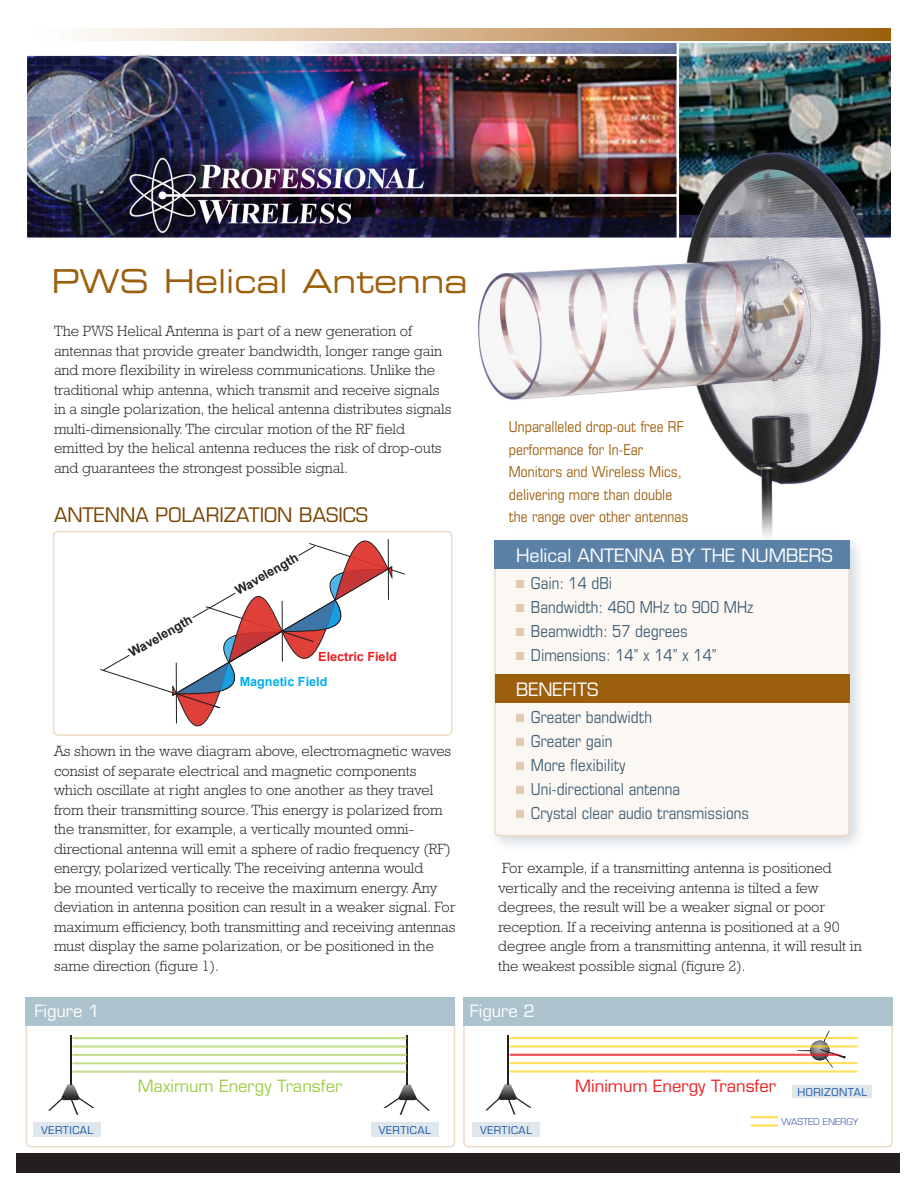
<style>
.page{position:relative;width:918px;height:1188px;background:#fff}
.page>*{position:absolute;margin:0;border:0;box-sizing:border-box;transform-origin:0 0}
.t1{font:33px "Eurostile Extended Two";color:#9c5f0d;scale:.91 1}
.t2{font:19.5px "Eurostile";color:#794400}
.t3{font:18px "Eurostile";color:#fff}
.t4{font:condensed 16.5px "Eurostile";color:#435f75}
.t5{font:16.5px "Eurostile";color:#9fcd47}
.t6{font:16.5px "Eurostile";color:#ee1d23}
.t7{font:16.5px "Eurostile";color:#fff}
.t8{font:300 15px/19.5px "Rockwell";color:#231f20}
.t9{font:condensed 15px/22.5px "Eurostile";color:#9c5f0d}
.t10{font:700 12.6px "Arial";color:#231f20}
.t11{font:700 12.6px "Arial";color:#ee1d23}
.t12{font:700 12.6px "Arial";color:#00aeef}
.t13{font:10.5px "Eurostile";letter-spacing:.05em;color:#1a57a7}
.t14{font:9px "Eurostile";color:#5b74b9}
</style>
<div class="page">
<img style="left:27px;top:44px;width:864px;height:515px">
<div style="left:26px;top:999px;width:429px;height:149px;border:2px solid #eddcc8;border-radius:4px"></div>
<div style="left:26px;top:997px;width:429px;height:29px;background:#acc3ce"></div>
<div style="left:463px;top:999px;width:430px;height:149px;border:2px solid #eddcc8;border-radius:4px"></div>
<div style="left:485px;top:532px;width:381px;height:322px;background:#435f75;opacity:.25"></div>
<div style="left:495px;top:542px;width:354px;height:294px;background:#fbf8f4;border-radius:4px"></div>
<div style="left:494px;top:541px;width:356px;height:295px;border:2px solid #eddcc8;border-radius:4px"></div>
<div style="left:494px;top:541px;width:356px;height:28px;background:#5c81a7"></div>
<div style="left:495px;top:674px;width:355px;height:29px;background:#9c5f0d"></div>
<div style="left:516px;top:580px;width:7px;height:8px;background:#e3cbb0"></div>
<div style="left:516px;top:604px;width:7px;height:8px;background:#e3cbb0"></div>
<div style="left:516px;top:628px;width:7px;height:8px;background:#e3cbb0"></div>
<div style="left:516px;top:652px;width:7px;height:8px;background:#e3cbb0"></div>
<div style="left:516px;top:714px;width:7px;height:7px;background:#e3cbb0"></div>
<div style="left:516px;top:738px;width:7px;height:7px;background:#e3cbb0"></div>
<div style="left:516px;top:762px;width:7px;height:7px;background:#e3cbb0"></div>
<div style="left:516px;top:786px;width:7px;height:7px;background:#e3cbb0"></div>
<div style="left:516px;top:810px;width:7px;height:7px;background:#e3cbb0"></div>
<hr style="left:70px;top:1035px;width:1px;height:50px;background:#231f20">
<svg style="left:48px;top:1084px;width:47px;height:31px"></svg>
<hr style="left:407px;top:1035px;width:1px;height:50px;background:#231f20">
<svg style="left:383px;top:1084px;width:47px;height:31px"></svg>
<hr style="left:73px;top:1037px;width:333px;height:2px;background:#b4d56f">
<hr style="left:73px;top:1045px;width:333px;height:3px;background:#b4d56f">
<hr style="left:73px;top:1054px;width:333px;height:2px;background:#b4d56f">
<hr style="left:73px;top:1062px;width:333px;height:2px;background:#b4d56f">
<hr style="left:73px;top:1071px;width:333px;height:2px;background:#b4d56f">
<svg style="left:797px;top:1031px;width:48px;height:37px"></svg>
<hr style="left:507px;top:1035px;width:1px;height:50px;background:#231f20">
<svg style="left:485px;top:1084px;width:47px;height:31px"></svg>
<hr style="left:510px;top:1054px;width:328px;height:2px;background:#ee1d23">
<hr style="left:510px;top:1037px;width:347px;height:2px;background:#fed006">
<hr style="left:510px;top:1045px;width:347px;height:2px;background:#fed006">
<hr style="left:510px;top:1062px;width:347px;height:2px;background:#fed006">
<hr style="left:510px;top:1070px;width:347px;height:3px;background:#fed006">
<hr style="left:751px;top:1116px;width:26px;height:2px;background:#fed006">
<hr style="left:751px;top:1125px;width:26px;height:2px;background:#fed006">
<div style="left:34px;top:1123px;width:67px;height:14px;background:#dfe7ec"></div>
<div style="left:793px;top:1085px;width:79px;height:13px;background:#dfe7ec"></div>
<div style="left:463px;top:997px;width:429px;height:29px;background:#acc3ce"></div>
<div style="left:16px;top:1154px;width:884px;height:19px;background:#231f20"></div>
<div style="left:8px;top:18px;width:154px;height:35px;background:#fff"></div>
<svg style="left:87px;top:28px;width:804px;height:12px;background:#d0ac83"></svg>
<div style="left:371px;top:1123px;width:68px;height:14px;background:#dfe7ec"></div>
<div style="left:472px;top:1123px;width:68px;height:14px;background:#dfe7ec"></div>
<div style="left:54px;top:532px;width:398px;height:203px;background:#fff;border-radius:4px"></div>
<svg style="left:100px;top:566px;width:305px;height:130px"></svg>
<svg style="left:173px;top:539px;width:219px;height:188px"></svg>
<svg style="left:176px;top:600px;width:179px;height:108px"></svg>
<div style="left:53px;top:531px;width:399px;height:205px;border:2px solid #eddcc8;border-radius:4px"></div>
<p class="t1" style="left:51px;top:258px;width:459px">PWS Helical Antenna</p>
<p class="t8" style="left:54px;top:322px;width:399px">The PWS Helical Antenna is part of a new generation of antennas that provide greater bandwidth, longer range gain and more flexibility in wireless communications. Unlike the traditional whip antenna, which transmit and receive signals in a single polarization, the helical antenna distributes signals multi-dimensionally. The circular motion of the RF field emitted by the helical antenna reduces the risk of drop-outs and guarantees the strongest possible signal.</p>
<p class="t2" style="left:54px;top:504px;width:316px">Antenna POLARIZATION BASICS</p>
<p class="t10" style="left:126px;top:646px;width:72px;rotate:-30deg">Wavelength</p>
<p class="t10" style="left:232px;top:584px;width:72px;rotate:-30deg">Wavelength</p>
<p class="t11" style="left:318px;top:648px;width:80px">Electric Field</p>
<p class="t12" style="left:240px;top:673px;width:89px">Magnetic Field</p>
<p class="t8" style="left:54px;top:742px;width:403px">As shown in the wave diagram above, electromagnetic waves consist of separate electrical and magnetic components which oscillate at right angles to one another as they travel from their transmitting source. This energy is polarized from the transmitter, for example, a vertically mounted omni&shy;directional antenna will emit a sphere of radio frequency (RF) energy, polarized vertically. The receiving antenna would<br>be mounted vertically to receive the maximum energy. Any deviation in antenna position can result in a weaker signal. For maximum efficiency, both transmitting and receiving antennas must display the same polarization, or be positioned in the same direction (figure 1).</p>
<p class="t9" style="left:509px;top:415px;width:181px">Unparalleled drop-out free RF performance for In-Ear<br>Monitors and Wireless Mics, delivering more than double the range over other antennas</p>
<p class="t3" style="left:516px;top:545px;width:87px">Helical ANTENN</p>
<p class="t3" style="left:653px;top:545px;width:182px">A BY THE NUMBERS</p>
<p class="t4" style="left:531px;top:573px;width:83px">Gain: 14 dBi</p>
<p class="t4" style="left:531px;top:597px;width:224px">Bandwidth: 460 MHz to 900 MHz</p>
<p class="t4" style="left:531px;top:621px;width:158px">Beamwidth: 57 degrees</p>
<p class="t4" style="left:531px;top:645px;width:187px">Dimensions: 14” x 14” x 14”</p>
<p class="t3" style="left:516px;top:678px;width:25px">BENE</p>
<p class="t3" style="left:563px;top:678px;width:37px">FITS</p>
<p class="t4" style="left:531px;top:707px;width:122px">Greater bandwidth</p>
<p class="t4" style="left:531px;top:731px;width:83px">Greater gain</p>
<p class="t4" style="left:531px;top:755px;width:96px">More flexibility</p>
<p class="t4" style="left:531px;top:779px;width:151px">Uni-directional antenna</p>
<p class="t4" style="left:531px;top:803px;width:220px">Crystal clear audio transmissions</p>
<p class="t8" style="left:498px;top:858px;width:365px">For example, if a transmitting antenna is positioned vertically and the receiving antenna is tilted a few degrees, the result will be a weaker signal or poor reception. If a receiving antenna is positioned at a 90 degree angle from a transmitting antenna, it will result in the weakest possible signal (figure 2).</p>
<p class="t7" style="left:34px;top:1001px;width:67px">Figure 1</p>
<p class="t7" style="left:470px;top:1001px;width:67px">Figure 2</p>
<p class="t13" style="left:41px;top:1124px;width:35px">Vertical</p>
<p class="t5" style="left:138px;top:1076px;width:206px">Maximum Energy Transfer</p>
<p class="t13" style="left:797px;top:1086px;width:8px">horizo</p>
<p class="t13" style="left:839px;top:1086px;width:23px">ntal</p>
<p class="t6" style="left:575px;top:1076px;width:202px">Minimum Energy Transfer</p>
<p class="t13" style="left:379px;top:1124px;width:35px">Vertical</p>
<p class="t13" style="left:480px;top:1124px;width:35px">Vertical</p>
<p class="t14" style="left:782px;top:1116px;width:9px">was</p>
<p class="t14" style="left:803px;top:1116px;width:55px">ted energy</p>
</div>
